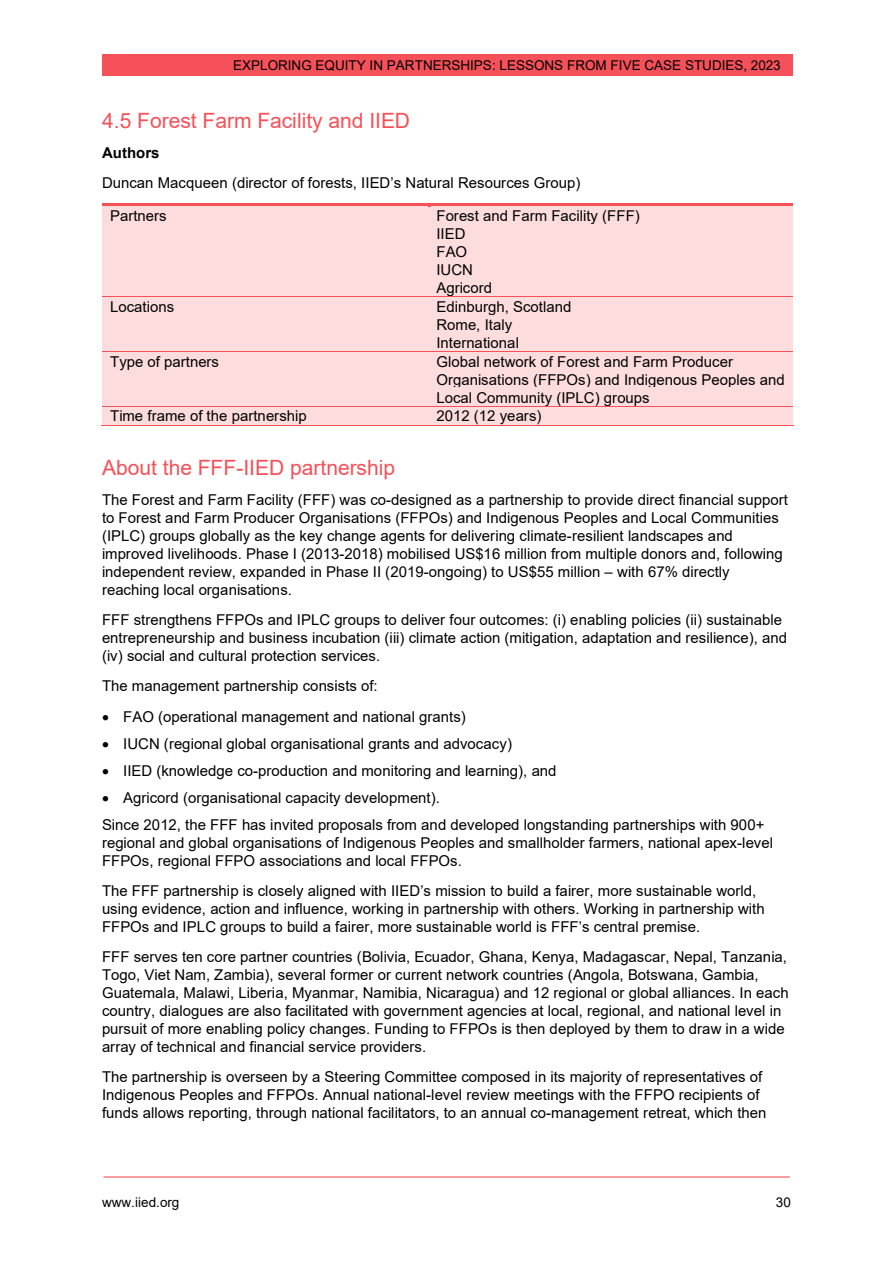
<style>
.page{position:relative;width:893px;height:1263px;background:#fff}
.page>*{position:absolute;margin:0;border:0;box-sizing:border-box;transform-origin:0 0}
.t1{font:21px "Arial";color:#f65058}
.t2{font:15px/18px "Arial";color:#000}
.t3{font:700 15px "Arial";letter-spacing:.005em;color:#000}
.t4{font:13.5px "Arial";color:#000}
</style>
<div class="page">
<div style="left:102px;top:54px;width:691px;height:21px;background:#f65058"></div>
<hr style="left:104px;top:1176px;width:686px;height:1px;background:#f65058">
<div style="left:102px;top:206px;width:326px;height:90px;background:#fddcdd"></div>
<div style="left:428px;top:206px;width:365px;height:90px;background:#fddcdd"></div>
<hr style="left:102px;top:203px;width:326px;height:3px;background:#f65058">
<svg style="left:428px;top:203px;width:4px;height:4px"></svg>
<hr style="left:432px;top:203px;width:361px;height:3px;background:#f65058">
<div style="left:102px;top:297px;width:326px;height:54px;background:#fddcdd"></div>
<div style="left:428px;top:297px;width:365px;height:54px;background:#fddcdd"></div>
<hr style="left:102px;top:296px;width:326px;height:1px;background:#f65058">
<hr style="left:429px;top:296px;width:364px;height:1px;background:#f65058">
<div style="left:102px;top:352px;width:326px;height:54px;background:#fddcdd"></div>
<div style="left:428px;top:352px;width:365px;height:54px;background:#fddcdd"></div>
<hr style="left:102px;top:351px;width:326px;height:1px;background:#f65058">
<hr style="left:429px;top:351px;width:364px;height:1px;background:#f65058">
<div style="left:102px;top:407px;width:326px;height:18px;background:#fddcdd"></div>
<div style="left:428px;top:407px;width:365px;height:18px;background:#fddcdd"></div>
<hr style="left:102px;top:406px;width:326px;height:1px;background:#f65058">
<hr style="left:429px;top:406px;width:364px;height:1px;background:#f65058">
<hr style="left:101px;top:425px;width:327px;height:1px;background:#f65058">
<hr style="left:428px;top:425px;width:365px;height:1px;background:#f65058">
<p class="t4" style="left:233px;top:56px;width:549px">EXPLORING EQUITY IN PARTNERSHIPS: LESSONS FROM FIVE CASE STUDIES, 2023</p>
<h2 class="t1" style="left:102px;top:106px;width:310px">4.5 Forest Farm Facility and IIED</h2>
<h3 class="t3" style="left:102px;top:142px;width:59px">Authors</h3>
<p class="t2" style="left:102px;top:173px;width:480px">Duncan Macqueen (director of forests, IIED’s Natural Resources Group)</p>
<p class="t2" style="left:110px;top:207px;width:58px">Partners</p>
<p class="t2" style="left:436px;top:207px;width:205px">Forest and Farm Facility (FFF)</p>
<p class="t2" style="left:436px;top:225px;width:30px">IIED</p>
<p class="t2" style="left:436px;top:243px;width:32px">FAO</p>
<p class="t2" style="left:436px;top:261px;width:38px">IUCN</p>
<p class="t2" style="left:436px;top:279px;width:57px">Agricord</p>
<p class="t2" style="left:110px;top:298px;width:65px">Locations</p>
<p class="t2" style="left:436px;top:298px;width:137px">Edinburgh, Scotland</p>
<p class="t2" style="left:436px;top:316px;width:77px">Rome, Italy</p>
<p class="t2" style="left:436px;top:334px;width:84px">International</p>
<p class="t2" style="left:110px;top:352px;width:110px">Type of partners</p>
<p class="t2" style="left:436px;top:352px;width:350px">Global network of Forest and Farm Producer<br>Organisations (FFPOs) and Indigenous Peoples and<br>Local Community (IPLC) groups</p>
<p class="t2" style="left:110px;top:407px;width:198px">Time frame of the partnership</p>
<p class="t2" style="left:436px;top:407px;width:107px">2012 (12 years)</p>
<h2 class="t1" style="left:102px;top:453px;width:295px">About the FFF-IIED partnership</h2>
<p class="t2" style="left:102px;top:491px;width:687px">The Forest and Farm Facility (FFF) was co-designed as a partnership to provide direct financial support to Forest and Farm Producer Organisations (FFPOs) and Indigenous Peoples and Local Communities (IPLC) groups globally as the key change agents for delivering climate-resilient landscapes and improved livelihoods. Phase I (2013-2018) mobilised US$16 million from multiple donors and, following independent review, expanded in Phase II (2019-ongoing) to US$55 million – with 67% directly reaching local organisations.</p>
<p class="t2" style="left:102px;top:611px;width:687px">FFF strengthens FFPOs and IPLC groups to deliver four outcomes: (i) enabling policies (ii) sustainable entrepreneurship and business incubation (iii) climate action (mitigation, adaptation and resilience), and (iv) social and cultural protection services.</p>
<p class="t2" style="left:102px;top:677px;width:277px">The management partnership consists of:</p>
<p class="t2" style="left:102px;top:707px;width:365px">• FAO (operational management and national grants)</p>
<p class="t2" style="left:102px;top:734px;width:411px">• IUCN (regional global organisational grants and advocacy)</p>
<p class="t2" style="left:102px;top:762px;width:456px">• IIED (knowledge co-production and monitoring and learning), and</p>
<p class="t2" style="left:102px;top:789px;width:339px">• Agricord (organisational capacity development).</p>
<p class="t2" style="left:102px;top:816px;width:673px">Since 2012, the FFF has invited proposals from and developed longstanding partnerships with 900+ regional and global organisations of Indigenous Peoples and smallholder farmers, national apex-level<br>FFPOs, regional FFPO associations and local FFPOs.</p>
<p class="t2" style="left:102px;top:882px;width:664px">The FFF partnership is closely aligned with IIED’s mission to build a fairer, more sustainable world, using evidence, action and influence, working in partnership with others. Working in partnership with<br>FFPOs and IPLC groups to build a fairer, more sustainable world is FFF’s central premise.</p>
<p class="t2" style="left:102px;top:948px;width:688px">FFF serves ten core partner countries (Bolivia, Ecuador, Ghana, Kenya, Madagascar, Nepal, Tanzania, Togo, Viet Nam, Zambia), several former or current network countries (Angola, Botswana, Gambia, Guatemala, Malawi, Liberia, Myanmar, Namibia, Nicaragua) and 12 regional or global alliances. In each country, dialogues are also facilitated with government agencies at local, regional, and national level in pursuit of more enabling policy changes. Funding to FFPOs is then deployed by them to draw in a wide array of technical and financial service providers.</p>
<p class="t2" style="left:102px;top:1068px;width:666px">The partnership is overseen by a Steering Committee composed in its majority of representatives of<br>Indigenous Peoples and FFPOs. Annual national-level review meetings with the FFPO recipients of funds allows reporting, through national facilitators, to an annual co-management retreat, which then</p>
<p class="t4" style="left:102px;top:1193px;width:79px">www.iied.org</p>
<p class="t4" style="left:776px;top:1193px;width:17px">30</p>
</div>
